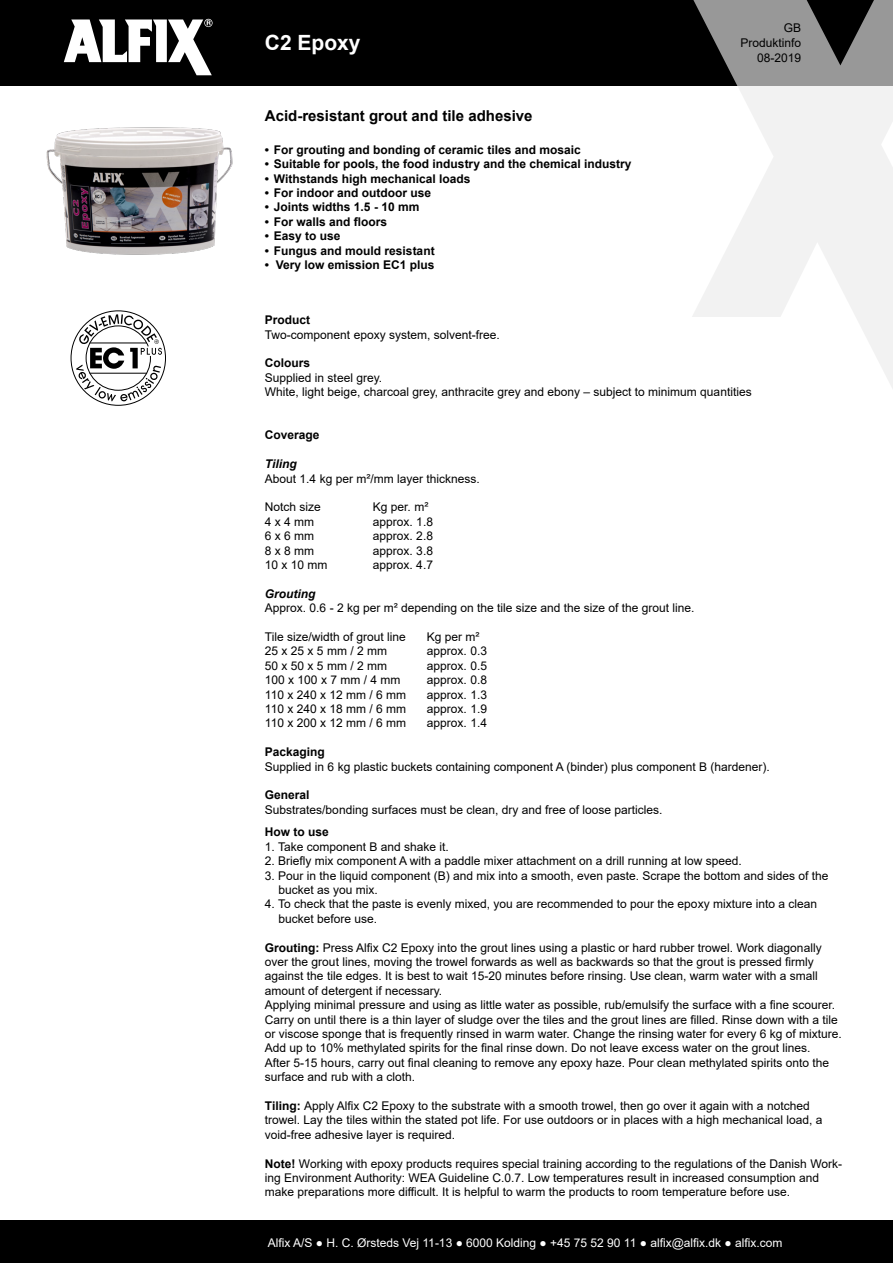
<style>
.page{position:relative;width:893px;height:1263px;background:#fff}
.page>*{position:absolute;margin:0;border:0;box-sizing:border-box;transform-origin:0 0}
.t1{font:700 21px "Arial";color:#fff}
.Brødtekst{font:700 15px "Arial";color:#000}
.Brødtekst-2{font:12px/14.4px "Arial";color:#000}
.Brødtekst-3{font:700 12px "Arial";color:#000}
.t2{font:12px "Arial";color:#fff}
.Brødtekst-4{font:italic 700 12px "Arial";color:#000}
.s1{font-weight:700}
</style>
<div class="page">
<div style="left:0;top:0;width:893px;height:85px;background:#000"></div>
<div style="left:0;top:1220px;width:893px;height:43px;background:#000"></div>
<svg style="left:691px;top:0;width:202px;height:388px"></svg>
<svg style="left:64px;top:19px;width:149px;height:56px"></svg>
<img style="left:46px;top:127px;width:187px;height:128px">
<svg style="left:71px;top:310px;width:95px;height:95px"></svg>
<p class="t1" style="left:265px;top:28px;width:97px">C2 Epoxy</p>
<p class="Brødtekst" style="left:265px;top:106px;width:269px">Acid-resistant grout and tile adhesive</p>
<p class="Brødtekst-3" style="left:265px;top:141px;width:317px">• For grouting and bonding of ceramic tiles and mosaic</p>
<p class="Brødtekst-3" style="left:265px;top:156px;width:368px">• Suitable for pools, the food industry and the chemical industry</p>
<p class="Brødtekst-3" style="left:265px;top:170px;width:207px">• Withstands high mechanical loads</p>
<p class="Brødtekst-3" style="left:265px;top:184px;width:168px">• For indoor and outdoor use</p>
<p class="Brødtekst-3" style="left:265px;top:199px;width:156px">• Joints widths 1.5 - 10 mm</p>
<p class="Brødtekst-3" style="left:265px;top:213px;width:124px">• For walls and floors</p>
<p class="Brødtekst-3" style="left:265px;top:228px;width:77px">• Easy to use</p>
<p class="Brødtekst-3" style="left:265px;top:242px;width:171px">• Fungus and mould resistant</p>
<p class="Brødtekst-3" style="left:265px;top:256px;width:171px">• Very low emission EC1 plus</p>
<p class="Brødtekst-2" style="left:784px;top:20px;width:19px">GB</p>
<p class="Brødtekst-2" style="left:741px;top:35px;width:62px">Produktinfo</p>
<p class="Brødtekst-2" style="left:757px;top:50px;width:46px">08-2019</p>
<p class="Brødtekst-3" style="left:265px;top:311px;width:47px">Product</p>
<p class="Brødtekst-2" style="left:265px;top:327px;width:236px">Two-component epoxy system, solvent-free.</p>
<p class="Brødtekst-3" style="left:265px;top:355px;width:47px">Colours</p>
<p class="Brødtekst-2" style="left:265px;top:370px;width:119px">Supplied in steel grey.</p>
<p class="Brødtekst-2" style="left:265px;top:385px;width:488px">White, light beige, charcoal grey, anthracite grey and ebony – subject to minimum quantities</p>
<p class="Brødtekst-3" style="left:265px;top:427px;width:56px">Coverage</p>
<p class="Brødtekst-4" style="left:265px;top:456px;width:33px">Tiling</p>
<p class="Brødtekst-2" style="left:265px;top:471px;width:216px">About 1.4 kg per m²/mm layer thickness.</p>
<p class="Brødtekst-2" style="left:265px;top:500px;width:58px">Notch size</p>
<p class="Brødtekst-2" style="left:373px;top:500px;width:57px">Kg per. m²</p>
<p class="Brødtekst-2" style="left:265px;top:514px;width:51px">4 x 4 mm</p>
<p class="Brødtekst-2" style="left:373px;top:514px;width:62px">approx. 1.8</p>
<p class="Brødtekst-2" style="left:265px;top:529px;width:51px">6 x 6 mm</p>
<p class="Brødtekst-2" style="left:373px;top:529px;width:62px">approx. 2.8</p>
<p class="Brødtekst-2" style="left:265px;top:543px;width:51px">8 x 8 mm</p>
<p class="Brødtekst-2" style="left:373px;top:543px;width:62px">approx. 3.8</p>
<p class="Brødtekst-2" style="left:265px;top:557px;width:64px">10 x 10 mm</p>
<p class="Brødtekst-2" style="left:373px;top:557px;width:62px">approx. 4.7</p>
<p class="Brødtekst-4" style="left:265px;top:585px;width:52px">Grouting</p>
<p class="Brødtekst-2" style="left:265px;top:601px;width:431px">Approx. 0.6 - 2 kg per m² depending on the tile size and the size of the grout line.</p>
<p class="Brødtekst-2" style="left:265px;top:629px;width:142px">Tile size/width of grout line</p>
<p class="Brødtekst-2" style="left:427px;top:629px;width:54px">Kg per m²</p>
<p class="Brødtekst-2" style="left:265px;top:644px;width:124px">25 x 25 x 5 mm / 2 mm</p>
<p class="Brødtekst-2" style="left:427px;top:644px;width:62px">approx. 0.3</p>
<p class="Brødtekst-2" style="left:265px;top:658px;width:124px">50 x 50 x 5 mm / 2 mm</p>
<p class="Brødtekst-2" style="left:427px;top:658px;width:62px">approx. 0.5</p>
<p class="Brødtekst-2" style="left:265px;top:673px;width:137px">100 x 100 x 7 mm / 4 mm</p>
<p class="Brødtekst-2" style="left:427px;top:673px;width:62px">approx. 0.8</p>
<p class="Brødtekst-2" style="left:265px;top:687px;width:143px">110 x 240 x 12 mm / 6 mm</p>
<p class="Brødtekst-2" style="left:427px;top:687px;width:62px">approx. 1.3</p>
<p class="Brødtekst-2" style="left:265px;top:701px;width:143px">110 x 240 x 18 mm / 6 mm</p>
<p class="Brødtekst-2" style="left:427px;top:701px;width:62px">approx. 1.9</p>
<p class="Brødtekst-2" style="left:265px;top:716px;width:143px">110 x 200 x 12 mm / 6 mm</p>
<p class="Brødtekst-2" style="left:427px;top:716px;width:62px">approx. 1.4</p>
<p class="Brødtekst-3" style="left:265px;top:743px;width:62px">Packaging</p>
<p class="Brødtekst-2" style="left:265px;top:759px;width:506px">Supplied in 6 kg plastic buckets containing component A (binder) plus component B (hardener).</p>
<p class="Brødtekst-3" style="left:265px;top:787px;width:46px">General</p>
<p class="Brødtekst-2" style="left:265px;top:803px;width:399px">Substrates/bonding surfaces must be clean, dry and free of loose particles.</p>
<p class="Brødtekst-3" style="left:265px;top:824px;width:66px">How to use</p>
<p class="Brødtekst-2" style="left:265px;top:839px;width:185px">1. Take component B and shake it.</p>
<p class="Brødtekst-2" style="left:265px;top:854px;width:478px">2. Briefly mix component A with a paddle mixer attachment on a drill running at low speed.</p>
<p class="Brødtekst-2" style="left:278px;top:868px;width:552px;text-indent:-14px">3. Pour in the liquid component (B) and mix into a smooth, even paste. Scrape the bottom and sides of the bucket as you mix.</p>
<p class="Brødtekst-2" style="left:278px;top:897px;width:540px;text-indent:-14px">4. To check that the paste is evenly mixed, you are recommended to pour the epoxy mixture into a clean bucket before use.</p>
<p class="Brødtekst-2" style="left:265px;top:940px;width:558px"><span class="s1">Grouting:</span> Press Alfix C2 Epoxy into the grout lines using a plastic or hard rubber trowel. Work diagonally over the grout lines, moving the trowel forwards as well as backwards so that the grout is pressed firmly against the tile edges. It is best to wait 15-20 minutes before rinsing. Use clean, warm water with a small amount of detergent if necessary.</p>
<p class="Brødtekst-2" style="left:265px;top:998px;width:578px">Applying minimal pressure and using as little water as possible, rub/emulsify the surface with a fine scourer.<br>Carry on until there is a thin layer of sludge over the tiles and the grout lines are filled. Rinse down with a tile or viscose sponge that is frequently rinsed in warm water. Change the rinsing water for every 6 kg of mixture.<br>Add up to 10% methylated spirits for the final rinse down. Do not leave excess water on the grout lines.</p>
<p class="Brødtekst-2" style="left:265px;top:1055px;width:566px">After 5-15 hours, carry out final cleaning to remove any epoxy haze. Pour clean methylated spirits onto the surface and rub with a cloth.</p>
<p class="Brødtekst-2" style="left:265px;top:1098px;width:559px"><span class="s1">Tiling:</span> Apply Alfix C2 Epoxy to the substrate with a smooth trowel, then go over it again with a notched trowel. Lay the tiles within the stated pot life. For use outdoors or in places with a high mechanical load, a void-free adhesive layer is required.</p>
<p class="Brødtekst-2" style="left:265px;top:1156px;width:579px"><span class="s1">Note!</span> Working with epoxy products requires special training according to the regulations of the Danish Work&shy;ing Environment Authority: WEA Guideline C.0.7. Low temperatures result in increased consumption and make preparations more difficult. It is helpful to warm the products to room temperature before use.</p>
<p class="t2" style="left:268px;top:1234px;width:516px">Alfix A/S ● H. C. Ørsteds Vej 11-13 ● 6000 Kolding ● +45 75 52 90 11 ● alfix@alfix.dk ● alfix.com</p>
</div>
